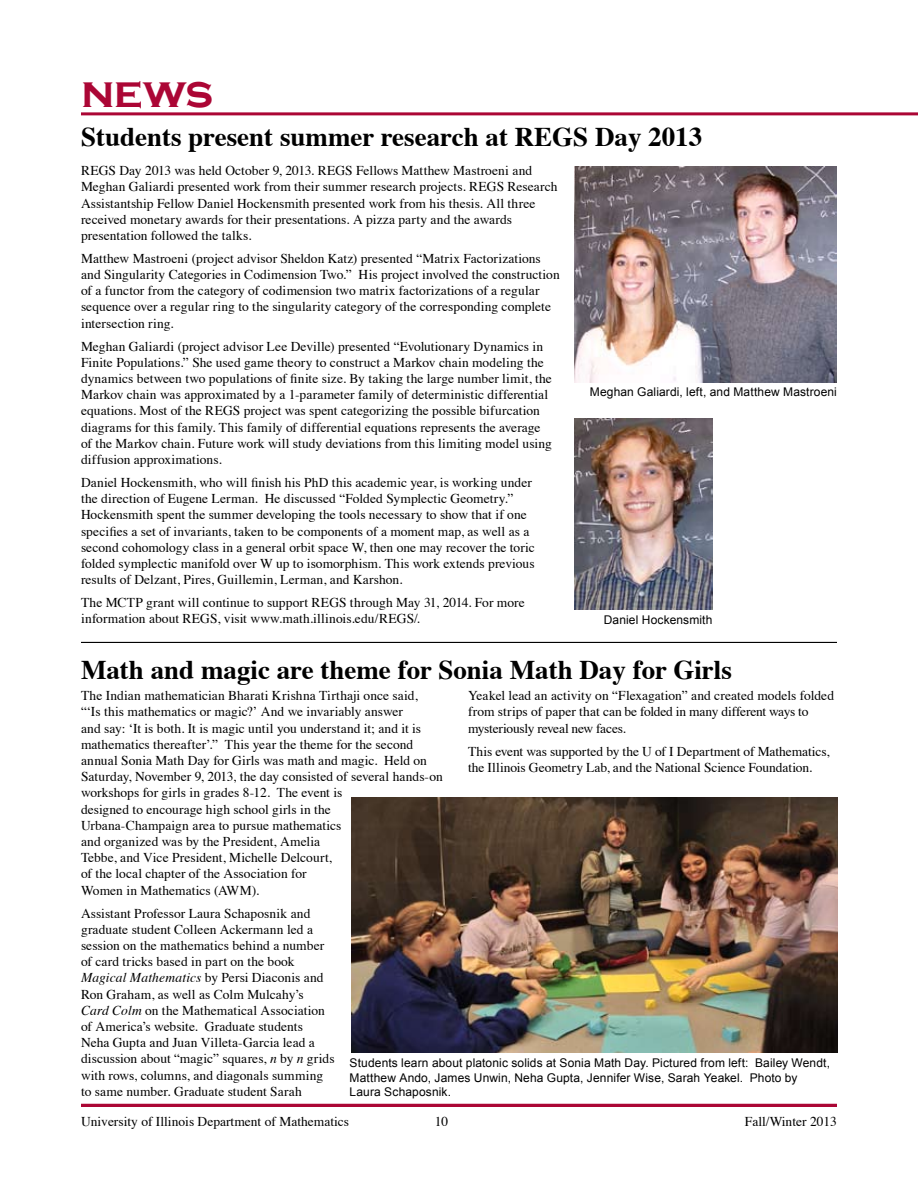
<style>
.page{position:relative;width:918px;height:1188px;background:#fff}
.page>*{position:absolute;margin:0;border:0;box-sizing:border-box;transform-origin:0 0}
.t1{font:700 45px "Copperplate Gothic";color:#ab0635}
.t2{font:700 27px "Times";color:#000}
.t3{font:13.5px/16.2px "Times";color:#000}
.t4{font:12px/14.4px "Arial";letter-spacing:.01em;color:#000}
.s1{font-style:italic}
</style>
<div class="page">
<hr style="left:81px;top:1104px;width:756px;height:1px;background:#ab0635">
<hr style="left:81px;top:1105px;width:756px;height:2px;background:#ab0635">
<hr style="left:81px;top:112px;width:837px;height:3px;background:#ab0635">
<img style="left:575px;top:166px;width:262px;height:216px">
<img style="left:575px;top:418px;width:137px;height:192px">
<hr style="left:81px;top:642px;width:756px;height:1px;background:#000">
<img style="left:351px;top:797px;width:486px;height:256px">
<h1 class="t1" style="left:81px;top:67px;width:134px">news</h1>
<h2 class="t2" style="left:81px;top:111px;width:623px">Students present summer research at REGS Day 2013</h2>
<p class="t3" style="left:81px;top:161px;width:478px">REGS Day 2013 was held October 9, 2013. REGS Fellows Matthew Mastroeni and Meghan Galiardi presented work from their summer research projects. REGS Research Assistantship Fellow Daniel Hockensmith presented work from his thesis. All three received monetary awards for their presentations. A pizza party and the awards presentation followed the talks.</p>
<p class="t3" style="left:81px;top:249px;width:480px">Matthew Mastroeni (project advisor Sheldon Katz) presented “Matrix Factorizations and Singularity Categories in Codimension Two.” His project involved the construction of a functor from the category of codimension two matrix factorizations of a regular sequence over a regular ring to the singularity category of the corresponding complete intersection ring.</p>
<p class="t3" style="left:81px;top:337px;width:472px">Meghan Galiardi (project advisor Lee Deville) presented “Evolutionary Dynamics in Finite Populations.” She used game theory to construct a Markov chain modeling the dynamics between two populations of finite size. By taking the large number limit, the Markov chain was approximated by a 1-parameter family of deterministic differential equations. Most of the REGS project was spent categorizing the possible bifurcation diagrams for this family. This family of differential equations represents the average of the Markov chain. Future work will study deviations from this limiting model using diffusion approximations.</p>
<p class="t3" style="left:81px;top:473px;width:455px">Daniel Hockensmith, who will finish his PhD this academic year, is working under the direction of Eugene Lerman. He discussed “Folded Symplectic Geometry.” Hockensmith spent the summer developing the tools necessary to show that if one specifies a set of invariants, taken to be components of a moment map, as well as a second cohomology class in a general orbit space W, then one may recover the toric folded symplectic manifold over W up to isomorphism. This work extends previous results of Delzant, Pires, Guillemin, Lerman, and Karshon.</p>
<p class="t3" style="left:81px;top:593px;width:445px">The MCTP grant will continue to support REGS through May 31, 2014. For more information about REGS, visit www.math.illinois.edu/REGS/.</p>
<p class="t4" style="left:590px;top:385px;width:249px">Meghan Galiardi, left, and Matthew Mastroeni</p>
<p class="t4" style="left:604px;top:612px;width:110px">Daniel Hockensmith</p>
<h2 class="t2" style="left:81px;top:644px;width:652px">Math and magic are theme for Sonia Math Day for Girls</h2>
<p class="t3" style="left:468px;top:686px;width:368px">Yeakel lead an activity on “Flexagation” and created models folded from strips of paper that can be folded in many different ways to mysteriously reveal new faces.</p>
<p class="t3" style="left:468px;top:742px;width:363px">This event was supported by the U of I Department of Mathematics, the Illinois Geometry Lab, and the National Science Foundation.</p>
<p class="t3" style="left:81px;top:686px;width:363px">The Indian mathematician Bharati Krishna Tirthaji once said,<br>“‘Is this mathematics or magic?’ And we invariably answer<br>and say: ‘It is both. It is magic until you understand it; and it is mathematics thereafter’.” This year the theme for the second annual Sonia Math Day for Girls was math and magic. Held on Saturday, November 9, 2013, the day consisted of several hands-on workshops for girls in grades 8-12. The event is<br>designed to encourage high school girls in the<br>Urbana-Champaign area to pursue mathematics<br>and organized was by the President, Amelia<br>Tebbe, and Vice President, Michelle Delcourt,<br>of the local chapter of the Association for<br>Women in Mathematics (AWM).</p>
<p class="t3" style="left:81px;top:904px;width:255px">Assistant Professor Laura Schaposnik and graduate student Colleen Ackermann led a session on the mathematics behind a number of card tricks based in part on the book <span class="s1">Magical Mathematics</span> by Persi Diaconis and Ron Graham, as well as Colm Mulcahy’s <span class="s1">Card Colm</span> on the Mathematical Association of America’s website. Graduate students Neha Gupta and Juan Villeta-Garcia lead a discussion about “magic” squares, <span class="s1">n</span> by <span class="s1">n</span> grids with rows, columns, and diagonals summing to same number. Graduate student Sarah</p>
<p class="t4" style="left:350px;top:1056px;width:482px">Students learn about platonic solids at Sonia Math Day. Pictured from left: Bailey Wendt,<br>Matthew Ando, James Unwin, Neha Gupta, Jennifer Wise, Sarah Yeakel. Photo by<br>Laura Schaposnik.</p>
<p class="t3" style="left:81px;top:1112px;width:270px">University of Illinois Department of Mathematics</p>
<p class="t3" style="left:435px;top:1112px;width:15px">10</p>
<p class="t3" style="left:745px;top:1112px;width:94px">Fall/Winter 2013</p>
</div>
